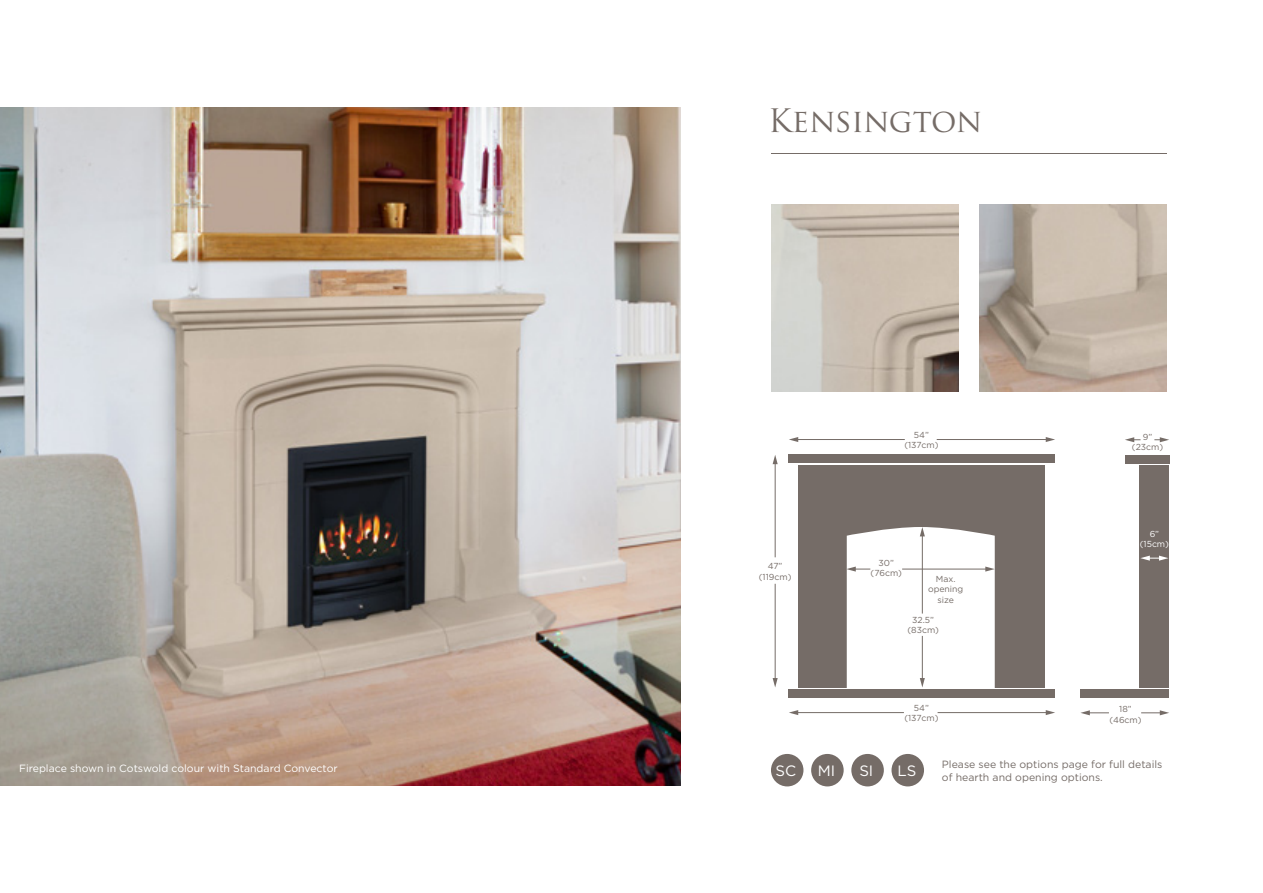
<style>
.page{position:relative;width:1263px;height:893px;background:#fff}
.page>*{position:absolute;margin:0;border:0;box-sizing:border-box;transform-origin:0 0}
.t1{font:31.5px "Trajan Pro";letter-spacing:-.015em;color:#756c67}
.t2{font:15px "Gotham";color:#fff}
.t3{font:10.5px "Gotham";color:#756c67}
.t4{font:10.5px "Gotham";color:#fff}
.t5{font:8.7px/10.5px "Gotham";color:#756c67;text-align:center}
.t6{font:8.7px/10.5px "Gotham";color:#fff;text-align:center}
</style>
<div class="page">
<img style="left:0;top:108px;width:680px;height:677px">
<img style="left:771px;top:204px;width:187px;height:187px">
<img style="left:980px;top:204px;width:187px;height:187px">
<hr style="left:771px;top:153px;width:396px;height:1px;background:#756c67">
<div style="left:799px;top:465px;width:246px;height:222px;background:#756c67"></div>
<div style="left:789px;top:455px;width:266px;height:8px;background:#756c67"></div>
<div style="left:789px;top:689px;width:266px;height:9px;background:#756c67"></div>
<hr style="left:796px;top:439px;width:109px;height:1px;background:#756c67">
<svg style="left:789px;top:437px;width:9px;height:5px"></svg>
<hr style="left:937px;top:439px;width:110px;height:1px;background:#756c67">
<svg style="left:1046px;top:437px;width:9px;height:5px"></svg>
<hr style="left:796px;top:712px;width:108px;height:1px;background:#756c67">
<svg style="left:789px;top:710px;width:9px;height:5px"></svg>
<hr style="left:937px;top:712px;width:110px;height:1px;background:#756c67">
<svg style="left:1046px;top:710px;width:9px;height:5px"></svg>
<hr style="left:775px;top:462px;width:1px;height:95px;background:#756c67">
<svg style="left:773px;top:455px;width:5px;height:9px"></svg>
<hr style="left:775px;top:584px;width:1px;height:96px;background:#756c67">
<svg style="left:773px;top:678px;width:5px;height:9px"></svg>
<div style="left:846px;top:527px;width:149px;height:161px;background:#fff"></div>
<div style="left:1139px;top:465px;width:30px;height:223px;background:#756c67"></div>
<div style="left:1125px;top:455px;width:44px;height:8px;background:#756c67"></div>
<div style="left:1080px;top:689px;width:89px;height:9px;background:#756c67"></div>
<svg style="left:1125px;top:437px;width:15px;height:5px"></svg>
<svg style="left:1154px;top:437px;width:15px;height:5px"></svg>
<svg style="left:1080px;top:710px;width:29px;height:5px"></svg>
<svg style="left:1141px;top:710px;width:28px;height:5px"></svg>
<svg style="left:1140px;top:556px;width:28px;height:5px"></svg>
<div style="left:771px;top:754px;width:32px;height:32px;background:#756c67;border-radius:50%"></div>
<div style="left:851px;top:754px;width:33px;height:32px;background:#756c67;border-radius:50%"></div>
<div style="left:891px;top:754px;width:33px;height:32px;background:#756c67;border-radius:50%"></div>
<div style="left:811px;top:754px;width:33px;height:32px;background:#756c67;border-radius:50%"></div>
<p class="t1" style="left:768px;top:100px;width:215px">Kensington</p>
<p class="t5" style="left:759px;top:561px;width:34px">47” (119cm)</p>
<p class="t5" style="left:904px;top:429px;width:36px">54” (137cm)</p>
<p class="t5" style="left:871px;top:557px;width:33px">30” (76cm)</p>
<p class="t5" style="left:928px;top:573px;width:37px">Max. opening size</p>
<p class="t5" style="left:907px;top:614px;width:33px">32.5” (83cm)</p>
<p class="t5" style="left:904px;top:702px;width:36px">54” (137cm)</p>
<p class="t5" style="left:1132px;top:431px;width:33px">9” (23cm)</p>
<p class="t6" style="left:1140px;top:528px;width:31px">6” (15cm)</p>
<p class="t5" style="left:1109px;top:704px;width:34px">18” (46cm)</p>
<p class="t4" style="left:19px;top:761px;width:320px">Fireplace shown in Cotswold colour with Standard Convector</p>
<p class="t3" style="left:942px;top:758px;width:222px">Please see the options page for full details</p>
<p class="t2" style="left:776px;top:761px;width:22px">SC</p>
<p class="t2" style="left:818px;top:761px;width:19px">MI</p>
<p class="t2" style="left:859px;top:761px;width:15px">SI</p>
<p class="t2" style="left:897px;top:761px;width:20px">LS</p>
<p class="t3" style="left:942px;top:770px;width:162px">of hearth and opening options.</p>
</div>
